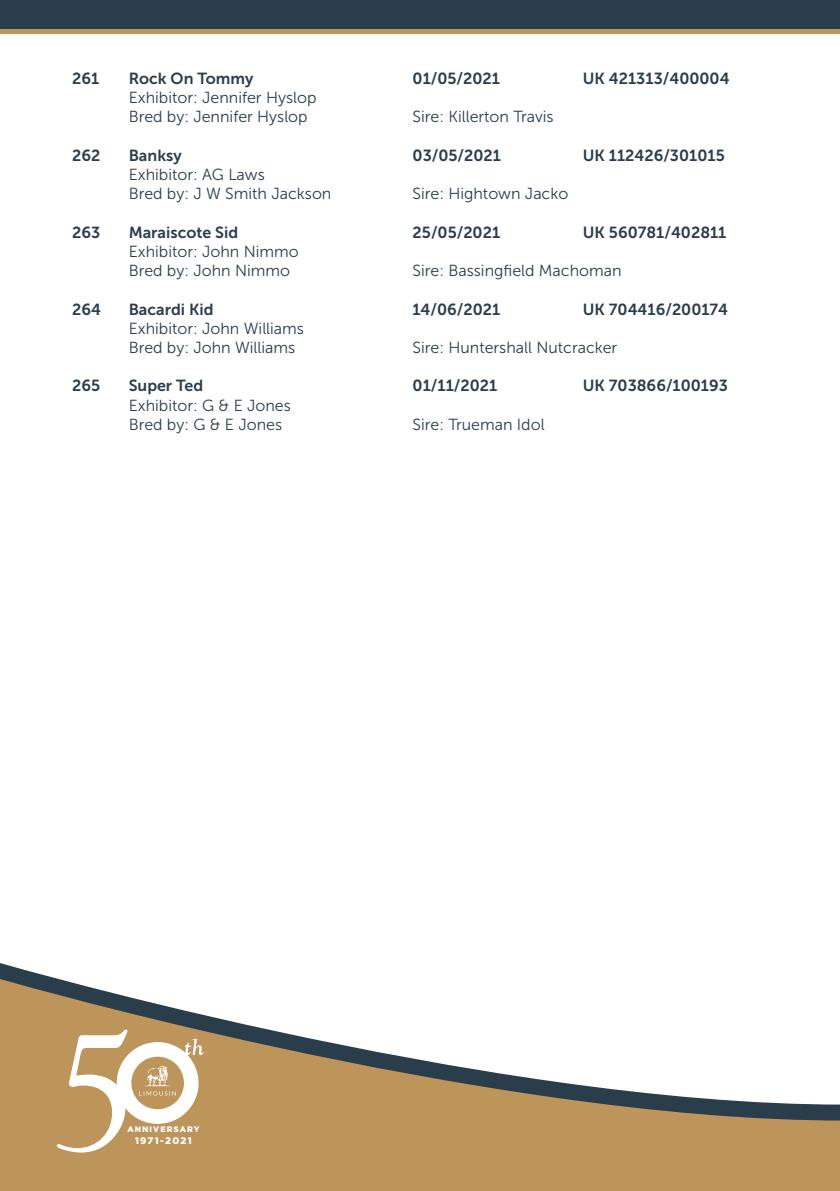
<style>
.page{position:relative;width:840px;height:1191px;background:#fff}
.page>*{position:absolute;margin:0;border:0;box-sizing:border-box;transform-origin:0 0}
.t1{font:16px/19.2px "Museo Sans 300";color:#2a3d4b}
.t2{font:16px "Museo Sans 700";color:#2a3d4b}
.t3{font:900 9.6px "Gotham";letter-spacing:.13em;color:#fff}
.t4{font:900 8px "Gotham";letter-spacing:.13em;color:#fff}
</style>
<div class="page">
<svg style="left:0;top:28px;width:839px;height:6px;fill:#bd9459"></svg>
<svg style="left:0;top:974px;width:839px;height:217px;fill:#bd9459"></svg>
<svg style="left:57px;top:1029px;width:146px;height:123px"></svg>
<div style="left:0;top:0;width:839px;height:28px;background:#2a3d4b"></div>
<p class="t2" style="left:72px;top:70px;width:29px">261</p>
<p class="t2" style="left:129px;top:70px;width:126px">Rock On Tommy</p>
<p class="t2" style="left:412px;top:70px;width:89px">01/05/2021</p>
<p class="t2" style="left:582px;top:70px;width:148px">UK 421313/400004</p>
<p class="t1" style="left:129px;top:88px;width:189px">Exhibitor: Jennifer Hyslop<br>Bred by: Jennifer Hyslop</p>
<p class="t1" style="left:412px;top:107px;width:142px">Sire: Killerton Travis</p>
<p class="t2" style="left:72px;top:146px;width:30px">262</p>
<p class="t2" style="left:129px;top:146px;width:55px">Banksy</p>
<p class="t2" style="left:412px;top:146px;width:90px">03/05/2021</p>
<p class="t2" style="left:582px;top:146px;width:143px">UK 112426/301015</p>
<p class="t1" style="left:129px;top:165px;width:204px">Exhibitor: AG Laws<br>Bred by: J W Smith Jackson</p>
<p class="t1" style="left:412px;top:184px;width:157px">Sire: Hightown Jacko</p>
<p class="t2" style="left:72px;top:223px;width:30px">263</p>
<p class="t2" style="left:129px;top:223px;width:111px">Maraiscote Sid</p>
<p class="t2" style="left:412px;top:223px;width:89px">25/05/2021</p>
<p class="t2" style="left:582px;top:223px;width:145px">UK 560781/402811</p>
<p class="t1" style="left:129px;top:242px;width:171px">Exhibitor: John Nimmo<br>Bred by: John Nimmo</p>
<p class="t1" style="left:412px;top:261px;width:210px">Sire: Bassingfield Machoman</p>
<p class="t2" style="left:72px;top:300px;width:30px">264</p>
<p class="t2" style="left:129px;top:300px;width:86px">Bacardi Kid</p>
<p class="t2" style="left:412px;top:300px;width:89px">14/06/2021</p>
<p class="t2" style="left:582px;top:300px;width:146px">UK 704416/200174</p>
<p class="t1" style="left:129px;top:319px;width:177px">Exhibitor: John Williams<br>Bred by: John Williams</p>
<p class="t1" style="left:412px;top:338px;width:206px">Sire: Huntershall Nutcracker</p>
<p class="t2" style="left:72px;top:377px;width:30px">265</p>
<p class="t2" style="left:129px;top:377px;width:76px">Super Ted</p>
<p class="t2" style="left:412px;top:377px;width:86px">01/11/2021</p>
<p class="t2" style="left:582px;top:377px;width:146px">UK 703866/100193</p>
<p class="t1" style="left:129px;top:395px;width:164px">Exhibitor: G &amp; E Jones<br>Bred by: G &amp; E Jones</p>
<p class="t1" style="left:412px;top:415px;width:133px">Sire: Trueman Idol</p>
<p class="t4" style="left:127px;top:1123px;width:74px">ANNIVERSARY</p>
<p class="t3" style="left:135px;top:1133px;width:58px">1971-2021</p>
</div>
